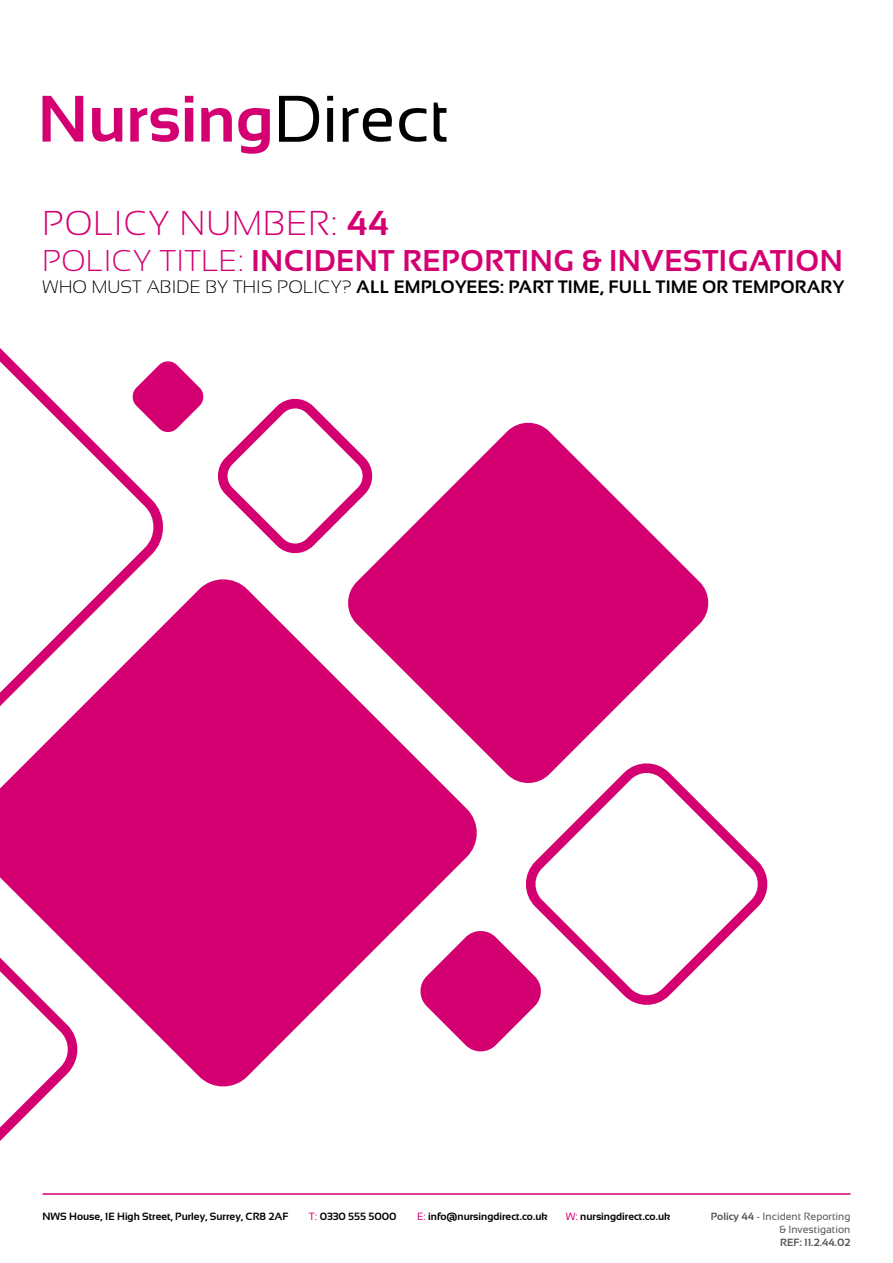
<style>
.page{position:relative;width:893px;height:1263px;background:#fff}
.page>*{position:absolute;margin:0;border:0;box-sizing:border-box;transform-origin:0 0}
.t1{font:300 34.5px "Sansation";letter-spacing:.03em;color:#d40072}
.t2{font:700 30px "Sansation";letter-spacing:.02em;color:#d40072}
.t3{font:700 18px "Sansation";letter-spacing:.01em;color:#000}
.t4{font:700 10.5px "Sansation";color:#000}
.t5{font:10.5px/12.6px "Sansation";color:#575756;text-align:right}
.t6{font:700 10.5px "Sansation";color:#575756}
.s1{font-weight:700}
.s2{font-weight:300}
.s3{font-weight:400;color:#d40072}
</style>
<div class="page">
<svg style="left:279px;top:96px;width:40px;height:46px"></svg>
<svg style="left:327px;top:96px;width:6px;height:46px"></svg>
<svg style="left:343px;top:108px;width:49px;height:34px"></svg>
<svg style="left:399px;top:108px;width:27px;height:34px"></svg>
<svg style="left:434px;top:103px;width:12px;height:39px"></svg>
<svg style="left:43px;top:96px;width:40px;height:46px"></svg>
<svg style="left:92px;top:108px;width:30px;height:34px"></svg>
<svg style="left:130px;top:108px;width:49px;height:34px"></svg>
<svg style="left:185px;top:96px;width:8px;height:46px"></svg>
<svg style="left:201px;top:108px;width:31px;height:34px"></svg>
<svg style="left:238px;top:108px;width:32px;height:46px"></svg>
<hr style="left:43px;top:1193px;width:807px;height:2px;background:#d40072">
<svg style="left:526px;top:786px;width:242px;height:219px"></svg>
<svg style="left:0;top:579px;width:477px;height:508px;fill:#d40072"></svg>
<svg style="left:345px;top:422px;width:364px;height:364px;fill:#d40072"></svg>
<svg style="left:418px;top:929px;width:125px;height:124px"></svg>
<svg style="left:0;top:870px;width:77px;height:325px"></svg>
<svg style="left:162px;top:361px;width:213px;height:203px"></svg>
<svg style="left:0;top:348px;width:162px;height:396px"></svg>
<h1 class="t1" style="left:43px;top:204px;width:348px">POLICY NUMBER: <span class="s1">44</span></h1>
<h2 class="t2" style="left:43px;top:244px;width:802px"><span class="s2">POLICY TITLE:</span> INCIDENT REPORTING &amp; INVESTIGATION</h2>
<h3 class="t3" style="left:43px;top:276px;width:803px"><span class="s2">WHO MUST ABIDE BY THIS POLICY?</span> ALL EMPLOYEES: PART TIME, FULL TIME OR TEMPORARY</h3>
<p class="t4" style="left:43px;top:1211px;width:247px">NWS House, 1E High Street, Purley, Surrey, CR8 2AF</p>
<p class="t4" style="left:309px;top:1211px;width:89px"><span class="s3">T:</span> 0330 555 5000</p>
<p class="t4" style="left:417px;top:1211px;width:132px"><span class="s3">E:</span> info@nursingdirect.co.uk</p>
<p class="t4" style="left:566px;top:1211px;width:106px"><span class="s3">W:</span> nursingdirect.co.uk</p>
<p class="t5" style="left:711px;top:1210px;width:141px"><span class="s1">Policy 44</span> - Incident Reporting &amp; Investigation</p>
<p class="t6" style="left:780px;top:1236px;width:72px">REF: 11.2.44.02</p>
</div>
